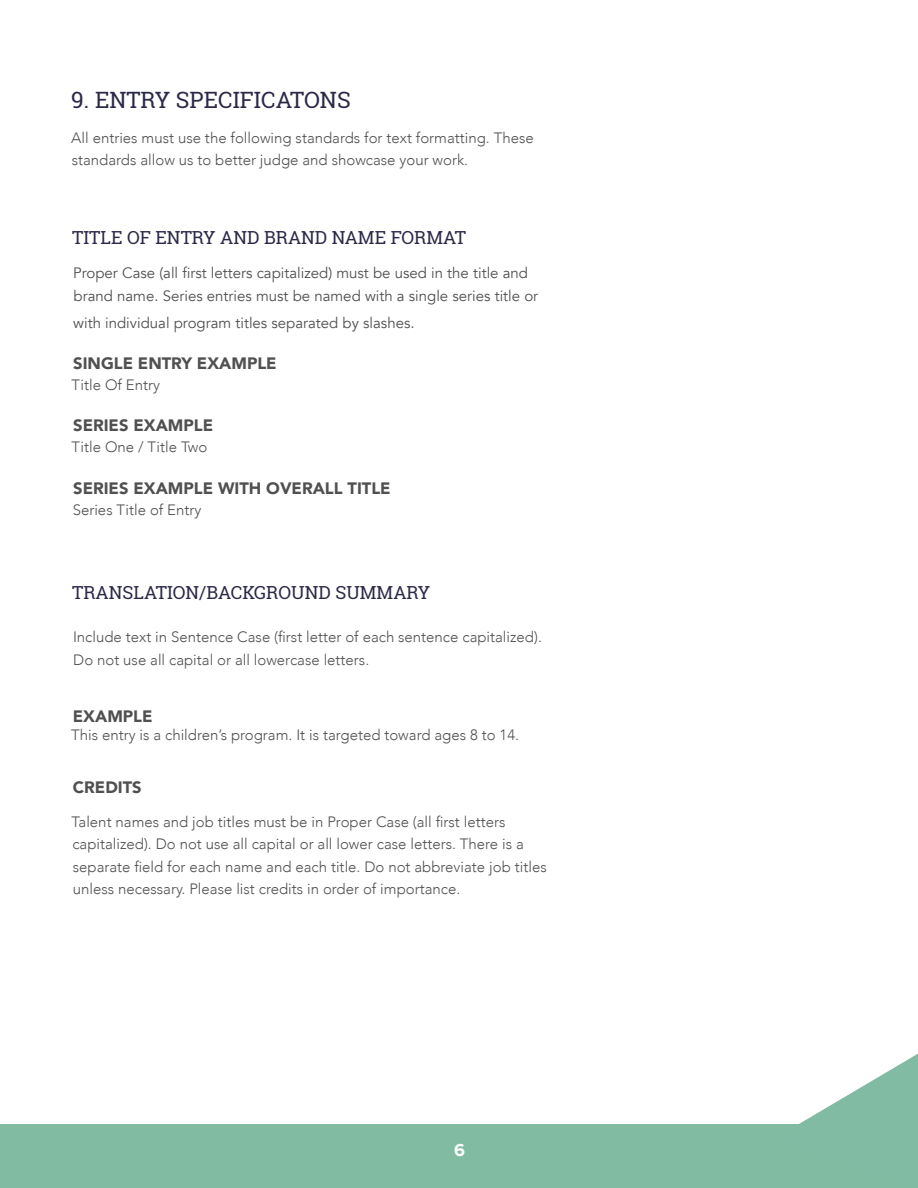
<style>
.page{position:relative;width:918px;height:1188px;background:#fff}
.page>*{position:absolute;margin:0;border:0;box-sizing:border-box;transform-origin:0 0}
.t1{font:22.5px "Roboto Slab";color:#2b2948}
.t2{font:18px "Roboto Slab";color:#2b2948}
.t3{font:700 18px "Proxima Nova";color:#fff}
.t4{font:900 16.5px "Avenir";color:#505050}
.t5{font:300 15px/22.5px "Avenir";color:#505050}
.t6{font:15px/22.5px "Avenir";color:#505050}
</style>
<div class="page">
<div style="left:0;top:1124px;width:918px;height:64px;background:#81bca2"></div>
<svg style="left:799px;top:1054px;width:119px;height:70px"></svg>
<h1 class="t1" style="left:71px;top:85px;width:281px">9. ENTRY SPECIFICATONS</h1>
<p class="t5" style="left:71px;top:126px;width:464px">All entries must use the following standards for text formatting. These standards allow us to better judge and showcase your work.</p>
<p class="t2" style="left:72px;top:225px;width:395px">TITLE OF ENTRY AND BRAND NAME FORMAT</p>
<p class="t6" style="left:73px;top:262px;width:466px">Proper Case (all first letters capitalized) must be used in the title and brand name. Series entries must be named with a single series title or</p>
<p class="t6" style="left:73px;top:312px;width:343px">with individual program titles separated by slashes.</p>
<p class="t4" style="left:73px;top:349px;width:205px">SINGLE ENTRY EXAMPLE</p>
<p class="t5" style="left:72px;top:374px;width:90px">Title Of Entry</p>
<p class="t4" style="left:73px;top:412px;width:141px">SERIES EXAMPLE</p>
<p class="t5" style="left:72px;top:436px;width:137px">Title One / Title Two</p>
<p class="t4" style="left:73px;top:474px;width:319px">SERIES EXAMPLE WITH OVERALL TITLE</p>
<p class="t5" style="left:73px;top:498px;width:130px">Series Title of Entry</p>
<p class="t2" style="left:72px;top:581px;width:360px">TRANSLATION/BACKGROUND SUMMARY</p>
<p class="t5" style="left:73px;top:626px;width:470px">Include text in Sentence Case (first letter of each sentence capitalized).<br>Do not use all capital or all lowercase letters.</p>
<p class="t4" style="left:73px;top:702px;width:81px">EXAMPLE</p>
<p class="t5" style="left:71px;top:723px;width:449px">This entry is a children’s program. It is targeted toward ages 8 to 14.</p>
<p class="t4" style="left:73px;top:773px;width:70px">CREDITS</p>
<p class="t5" style="left:72px;top:811px;width:477px">Talent names and job titles must be in Proper Case (all first letters capitalized). Do not use all capital or all lower case letters. There is a separate field for each name and each title. Do not abbreviate job titles unless necessary. Please list credits in order of importance.</p>
<p class="t3" style="left:454px;top:1141px;width:12px">6</p>
</div>
